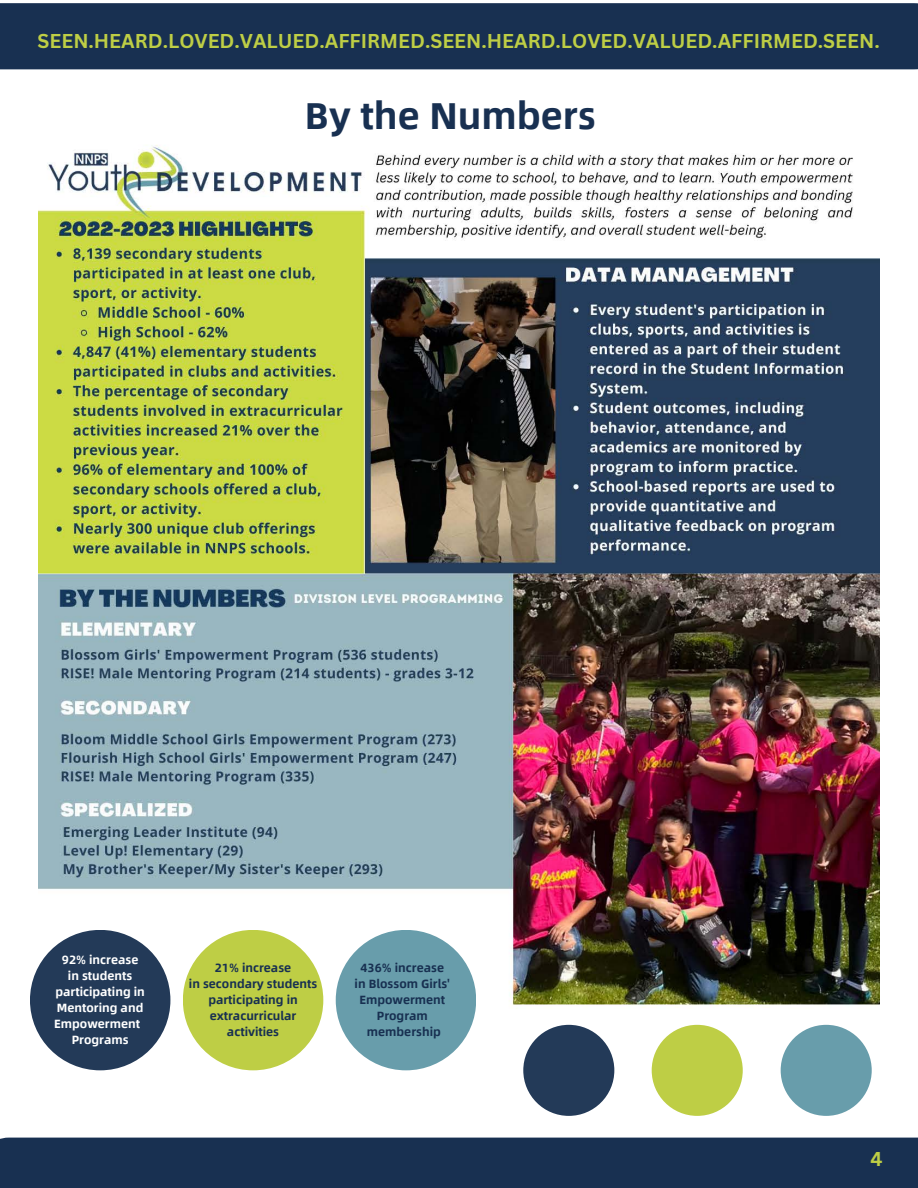
<style>
.page{position:relative;width:918px;height:1188px;background:#fff}
.page>*{position:absolute;margin:0;border:0;box-sizing:border-box;transform-origin:0 0}
.t1{font:700 37.5px "Alibaba Sans";color:#183051}
.t2{font:700 19.5px "Canva Sans";color:#bece45}
.t3{font:700 12px/16px "Alibaba Sans";color:#183051;text-align:center}
.t4{font:700 12px/16px "Alibaba Sans";color:#fff;text-align:center}
</style>
<div class="page">
<div style="left:0;top:1138px;width:918px;height:50px;background:#183051"></div>
<div style="left:0;top:3px;width:918px;height:66px;background:#183051"></div>
<img style="left:38px;top:145px;width:842px;height:971px">
<div style="left:30px;top:930px;width:140px;height:140px;background:#233a58;border-radius:50%"></div>
<div style="left:183px;top:930px;width:140px;height:140px;background:#bece45;border-radius:50%"></div>
<div style="left:336px;top:930px;width:140px;height:140px;background:#689dab;border-radius:50%"></div>
<div style="left:781px;top:1025px;width:91px;height:91px;background:#689dab;border-radius:50%"></div>
<div style="left:652px;top:1025px;width:91px;height:91px;background:#bece45;border-radius:50%"></div>
<div style="left:523px;top:1025px;width:91px;height:91px;background:#233a58;border-radius:50%"></div>
<p class="t2" style="left:38px;top:27px;width:844px">SEEN.HEARD.LOVED.VALUED.AFFIRMED.SEEN.HEARD.LOVED.VALUED.AFFIRMED.SEEN.</p>
<p class="t1" style="left:305px;top:84px;width:293px">By the Numbers</p>
<p class="t4" style="left:62px;top:951px;width:78px">92% increase</p>
<p class="t4" style="left:54px;top:967px;width:92px">in students participating in<br>Mentoring and<br>Empowerment<br>Programs</p>
<p class="t3" style="left:215px;top:959px;width:78px">21% increase</p>
<p class="t3" style="left:189px;top:975px;width:130px">in secondary students participating in extracurricular activities</p>
<p class="t3" style="left:361px;top:959px;width:85px">436% increase</p>
<p class="t3" style="left:355px;top:975px;width:97px">in Blossom Girls'<br>Empowerment<br>Program</p>
<p class="t3" style="left:367px;top:1023px;width:75px">membership</p>
<p class="t2" style="left:871px;top:1145px;width:14px">4</p>
</div>
